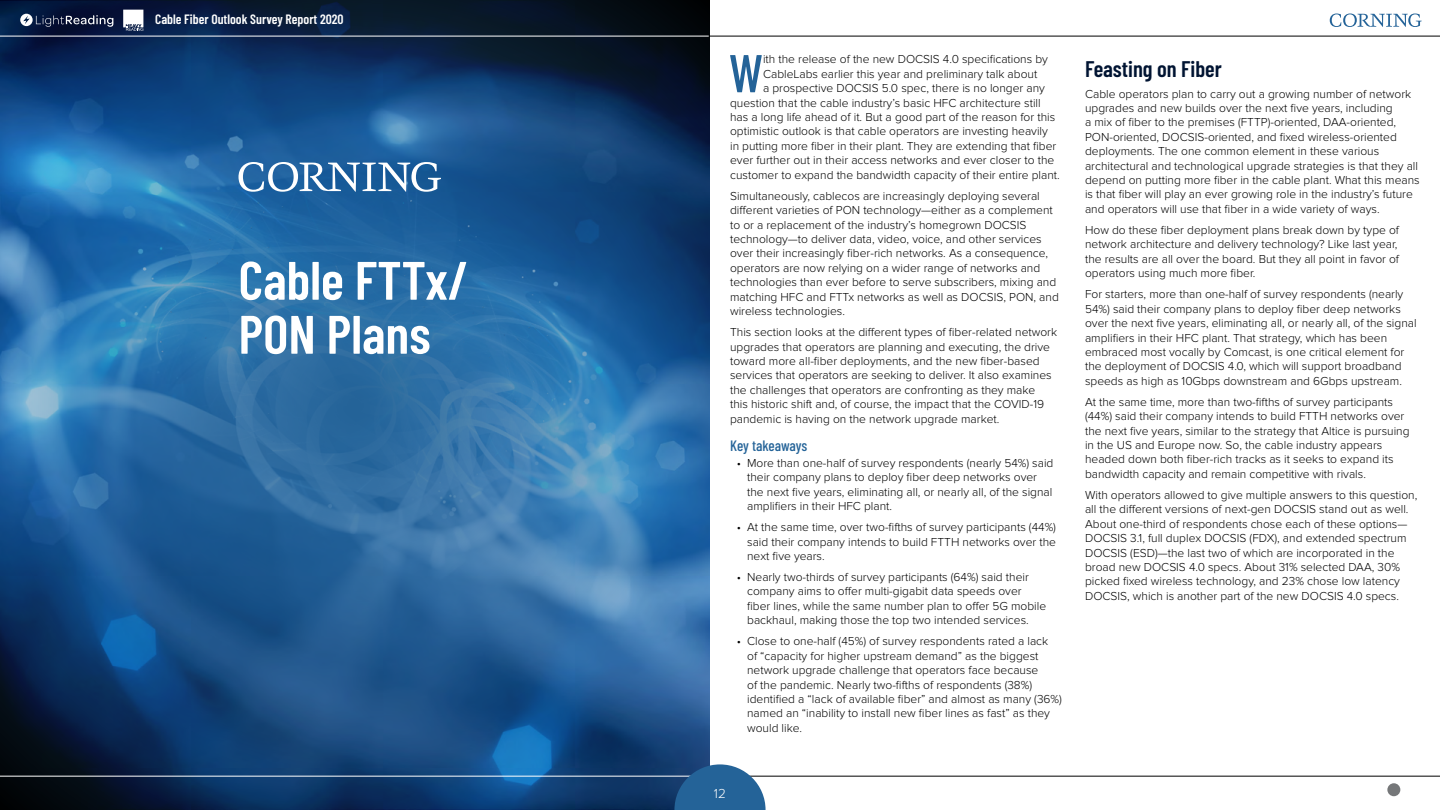
<style>
.page{position:relative;width:1440px;height:810px;background:#fff}
.page>*{position:absolute;margin:0;border:0;box-sizing:border-box;transform-origin:0 0}
.t1{font:600 54px/54px "Barlow Condensed";color:#fff}
.t2{font:500 53.18px "Barlow Condensed";color:#246398}
.t3{font:600 22.5px "Barlow Condensed";color:#001432}
.t4{font:500 15px "Barlow Condensed";letter-spacing:-.01em;color:#246398}
.t5{font:600 13.5px "Barlow Condensed";color:#fff}
.t6{font:300 13.5px "Proxima Nova";color:#fff}
.t7{font:300 12px/14.4px "Proxima Nova";color:#000}
</style>
<div class="page">
<img style="left:0;top:0;width:710px;height:810px">
<svg style="left:1330px;top:13px;width:92px;height:14px"></svg>
<svg style="left:238px;top:162px;width:203px;height:30px"></svg>
<div style="left:1387px;top:783px;width:13px;height:13px;background:#757779;border-radius:50%"></div>
<hr style="left:709px;top:776px;width:731px;height:1px;background:#000">
<hr style="left:0;top:776px;width:709px;height:1px;background:#fff">
<hr style="left:709px;top:36px;width:731px;height:1px;background:#000">
<hr style="left:0;top:36px;width:709px;height:1px;background:#fff">
<svg style="left:674px;top:764px;width:92px;height:46px;background:#3c709f"></svg>
<svg style="left:20px;top:14px;width:93px;height:13px"></svg>
<svg style="left:123px;top:10px;width:20px;height:21px"></svg>
<p class="t5" style="left:155px;top:10px;width:190px">Cable Fiber Outlook Survey Report 2020</p>
<h1 class="t1" style="left:238px;top:250px;width:232px">Cable FTTx/<br>PON Plans</h1>
<h2 class="t2" style="left:729px;top:35px;width:36px">W</h2>
<p class="t7" style="left:763px;top:52px;width:286px">ith the release of the new DOCSIS 4.0 specifications by</p>
<p class="t7" style="left:763px;top:67px;width:276px">CableLabs earlier this year and preliminary talk about</p>
<p class="t7" style="left:763px;top:81px;width:283px">a prospective DOCSIS 5.0 spec, there is no longer any</p>
<p class="t7" style="left:730px;top:96px;width:312px">question that the cable industry’s basic HFC architecture still</p>
<p class="t7" style="left:730px;top:110px;width:327px">has a long life ahead of it. But a good part of the reason for this</p>
<p class="t7" style="left:730px;top:124px;width:319px">optimistic outlook is that cable operators are investing heavily</p>
<p class="t7" style="left:730px;top:139px;width:328px">in putting more fiber in their plant. They are extending that fiber</p>
<p class="t7" style="left:730px;top:153px;width:326px">ever further out in their access networks and ever closer to the</p>
<p class="t7" style="left:730px;top:168px;width:331px">customer to expand the bandwidth capacity of their entire plant.</p>
<p class="t7" style="left:730px;top:189px;width:330px">Simultaneously, cablecos are increasingly deploying several different varieties of PON technology—either as a complement to or a replacement of the industry’s homegrown DOCSIS technology—to deliver data, video, voice, and other services over their increasingly fiber-rich networks. As a consequence, operators are now relying on a wider range of networks and technologies than ever before to serve subscribers, mixing and matching HFC and FTTx networks as well as DOCSIS, PON, and wireless technologies.</p>
<p class="t7" style="left:730px;top:325px;width:329px">This section looks at the different types of fiber-related network upgrades that operators are planning and executing, the drive toward more all-fiber deployments, and the new fiber-based services that operators are seeking to deliver. It also examines the challenges that operators are confronting as they make<br>this historic shift and, of course, the impact that the COVID-19 pandemic is having on the network upgrade market.</p>
<p class="t4" style="left:730px;top:435px;width:79px">Key takeaways</p>
<p class="t7" style="left:747px;top:456px;width:308px;text-indent:-10px">• More than one-half of survey respondents (nearly 54%) said their company plans to deploy fiber deep networks over the next five years, eliminating all, or nearly all, of the signal amplifiers in their HFC plant.</p>
<p class="t7" style="left:747px;top:520px;width:310px;text-align:justify;text-indent:-10px">• At the same time, over two-fifths of survey participants (44%) said their company intends to build FTTH networks over the next five years.</p>
<p class="t7" style="left:747px;top:570px;width:301px;text-indent:-10px">• Nearly two-thirds of survey participants (64%) said their company aims to offer multi-gigabit data speeds over fiber lines, while the same number plan to offer 5G mobile backhaul, making those the top two intended services.</p>
<p class="t7" style="left:747px;top:634px;width:316px;text-indent:-10px">• Close to one-half (45%) of survey respondents rated a lack<br>of “capacity for higher upstream demand” as the biggest network upgrade challenge that operators face because<br>of the pandemic. Nearly two-fifths of respondents (38%) identified a “lack of available fiber” and almost as many (36%) named an “inability to install new fiber lines as fast” as they would like.</p>
<p class="t6" style="left:714px;top:786px;width:14px">12</p>
<h3 class="t3" style="left:1085px;top:52px;width:138px">Feasting on Fiber</h3>
<p class="t7" style="left:1085px;top:87px;width:336px">Cable operators plan to carry out a growing number of network upgrades and new builds over the next five years, including<br>a mix of fiber to the premises (FTTP)-oriented, DAA-oriented, PON-oriented, DOCSIS-oriented, and fixed wireless-oriented deployments. The one common element in these various architectural and technological upgrade strategies is that they all depend on putting more fiber in the cable plant. What this means is that fiber will play an ever growing role in the industry’s future and operators will use that fiber in a wide variety of ways.</p>
<p class="t7" style="left:1085px;top:223px;width:316px">How do these fiber deployment plans break down by type of network architecture and delivery technology? Like last year, the results are all over the board. But they all point in favor of operators using much more fiber.</p>
<p class="t7" style="left:1085px;top:287px;width:333px">For starters, more than one-half of survey respondents (nearly 54%) said their company plans to deploy fiber deep networks over the next five years, eliminating all, or nearly all, of the signal amplifiers in their HFC plant. That strategy, which has been embraced most vocally by Comcast, is one critical element for the deployment of DOCSIS 4.0, which will support broadband speeds as high as 10Gbps downstream and 6Gbps upstream.</p>
<p class="t7" style="left:1085px;top:395px;width:326px">At the same time, more than two-fifths of survey participants (44%) said their company intends to build FTTH networks over the next five years, similar to the strategy that Altice is pursuing in the US and Europe now. So, the cable industry appears headed down both fiber-rich tracks as it seeks to expand its bandwidth capacity and remain competitive with rivals.</p>
<p class="t7" style="left:1085px;top:488px;width:334px">With operators allowed to give multiple answers to this question, all the different versions of next-gen DOCSIS stand out as well.<br>About one-third of respondents chose each of these options— DOCSIS 3.1, full duplex DOCSIS (FDX), and extended spectrum DOCSIS (ESD)—the last two of which are incorporated in the broad new DOCSIS 4.0 specs. About 31% selected DAA, 30% picked fixed wireless technology, and 23% chose low latency DOCSIS, which is another part of the new DOCSIS 4.0 specs.</p>
</div>
